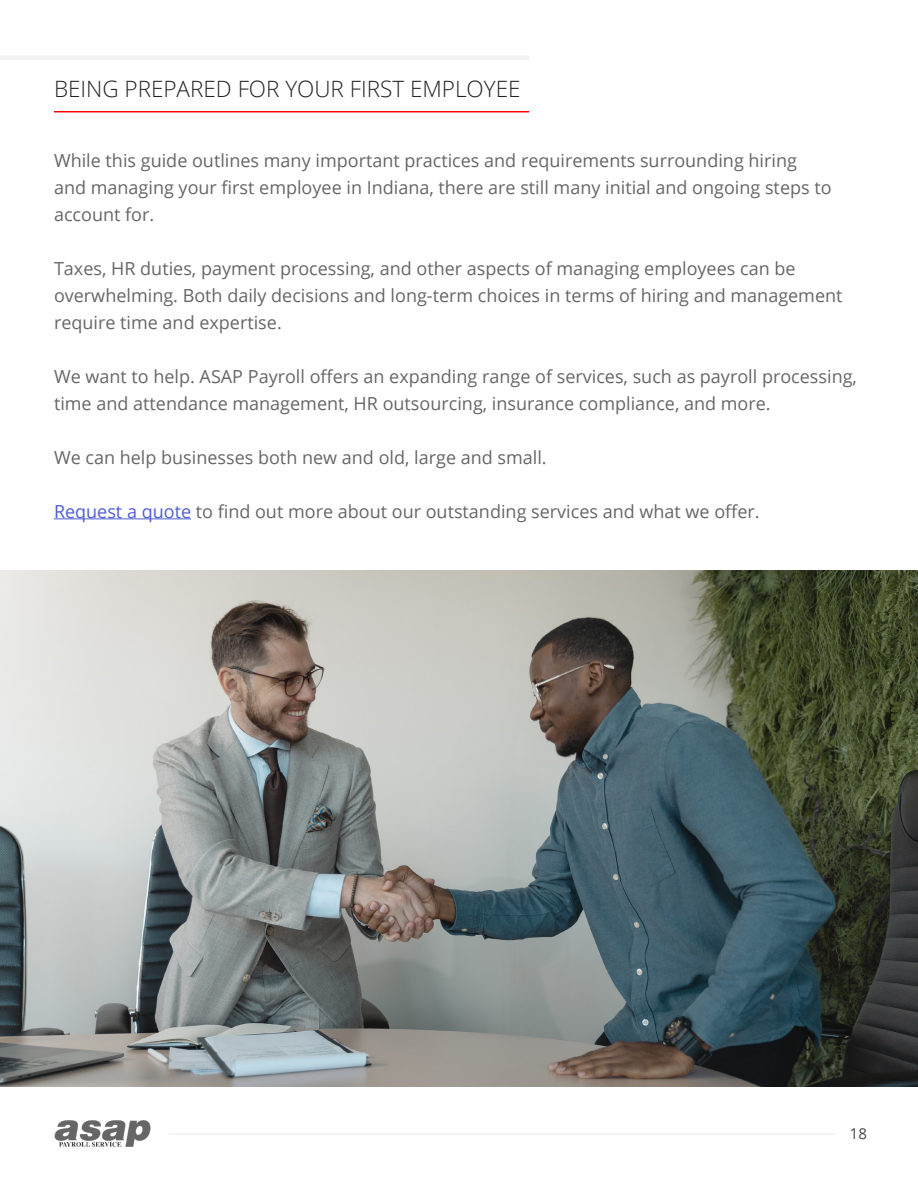
<style>
.page{position:relative;width:918px;height:1188px;background:#fff}
.page>*{position:absolute;margin:0;border:0;box-sizing:border-box;transform-origin:0 0}
.t1{font:300 22.5px "Open Sans";color:#222}
.t2{font:18px/27px "Open Sans";color:#666}
.t3{font:15px "Open Sans";color:#444}
.s1{color:#4f5cd6}
</style>
<div class="page">
<img style="left:54px;top:1120px;width:96px;height:27px">
<hr style="left:169px;top:1133px;width:666px;height:2px;background:#f2f2f2">
<hr style="left:54px;top:111px;width:475px;height:1px;background:#fe0000">
<hr style="left:0;top:56px;width:529px;height:4px;background:#f2f2f2">
<hr style="left:54px;top:518px;width:137px;height:1px;background:#4f5cd6">
<img style="left:0;top:570px;width:918px;height:516px">
<p class="t1" style="left:54px;top:73px;width:468px">BEING PREPARED FOR YOUR FIRST EMPLOYEE</p>
<p class="t2" style="left:54px;top:146px;width:779px">While this guide outlines many important practices and requirements surrounding hiring and managing your first employee in Indiana, there are still many initial and ongoing steps to account for.</p>
<p class="t2" style="left:54px;top:254px;width:790px">Taxes, HR duties, payment processing, and other aspects of managing employees can be overwhelming. Both daily decisions and long-term choices in terms of hiring and management require time and expertise.</p>
<p class="t2" style="left:54px;top:362px;width:805px">We want to help. ASAP Payroll offers an expanding range of services, such as payroll processing, time and attendance management, HR outsourcing, insurance compliance, and more.</p>
<p class="t2" style="left:54px;top:443px;width:494px">We can help businesses both new and old, large and small.</p>
<p class="t2" style="left:54px;top:497px;width:707px"><span class="s1">Request a quote</span> to find out more about our outstanding services and what we offer.</p>
<p class="t3" style="left:850px;top:1123px;width:19px">18</p>
</div>
